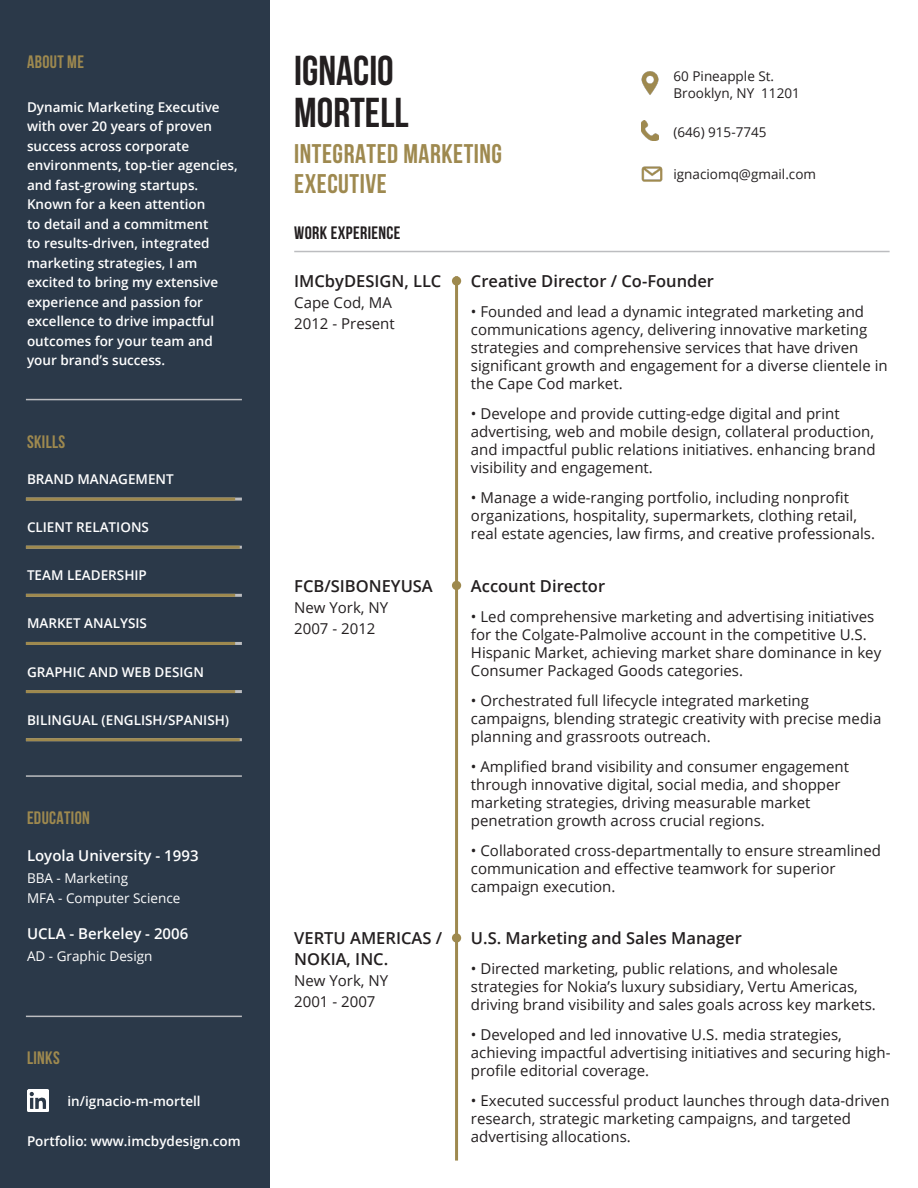
<style>
.page{position:relative;width:918px;height:1188px;background:#fff}
.page>*{position:absolute;margin:0;border:0;box-sizing:border-box;transform-origin:0 0}
.t1{font:700 41.7px "Bebas Neue";color:#231f20}
.t2{font:700 27px "Bebas Neue";letter-spacing:.02em;color:#9e894f}
.t3{font:700 18px "Bebas Neue";letter-spacing:.02em;color:#9e894f}
.t4{font:700 18px "Bebas Neue";letter-spacing:.02em;color:#231f20}
.t5{font:600 16.5px "Open Sans";color:#231f20}
.t6{font:15px/18px "Open Sans";color:#231f20}
.t7{font:600 15px "Open Sans";color:#fff}
.t8{font:600 13.5px/19.5px "Open Sans";color:#fff}
.t9{font:13.5px "Open Sans";color:#231f20}
.t10{font:13.5px "Open Sans";color:#fff}
</style>
<div class="page">
<div style="left:0;top:0;width:270px;height:1188px;background:#2b3949"></div>
<hr style="left:294px;top:251px;width:596px;height:1px;background:#bcbdc0">
<hr style="left:455px;top:276px;width:3px;height:885px;background:#9e894f">
<div style="left:452px;top:276px;width:9px;height:10px;background:#9e894e;border-radius:50%"></div>
<div style="left:452px;top:581px;width:9px;height:9px;background:#9e894e;border-radius:50%"></div>
<div style="left:452px;top:933px;width:9px;height:10px;background:#9e894e;border-radius:50%"></div>
<hr style="left:26px;top:399px;width:216px;height:1px;background:#bcbdc0">
<hr style="left:26px;top:1016px;width:216px;height:1px;background:#bcbdc0">
<hr style="left:26px;top:498px;width:216px;height:3px;background:#bcbdc0">
<hr style="left:26px;top:546px;width:216px;height:3px;background:#bcbdc0">
<hr style="left:26px;top:594px;width:216px;height:3px;background:#bcbdc0">
<hr style="left:26px;top:642px;width:216px;height:3px;background:#bcbdc0">
<hr style="left:26px;top:690px;width:216px;height:3px;background:#bcbdc0">
<hr style="left:26px;top:738px;width:216px;height:3px;background:#bcbdc0">
<hr style="left:26px;top:498px;width:209px;height:3px;background:#9e894e">
<hr style="left:26px;top:546px;width:214px;height:3px;background:#9e894e">
<hr style="left:26px;top:594px;width:209px;height:3px;background:#9e894e">
<hr style="left:26px;top:642px;width:209px;height:3px;background:#9e894e">
<hr style="left:26px;top:690px;width:209px;height:3px;background:#9e894e">
<hr style="left:26px;top:738px;width:214px;height:3px;background:#9e894e">
<img style="left:27px;top:1090px;width:21px;height:21px">
<img style="left:641px;top:71px;width:18px;height:24px">
<img style="left:641px;top:120px;width:18px;height:21px">
<img style="left:641px;top:166px;width:22px;height:16px">
<hr style="left:26px;top:775px;width:216px;height:2px;background:#bcbdc0">
<p class="t3" style="left:27px;top:51px;width:59px">ABOUT ME</p>
<p class="t8" style="left:27px;top:97px;width:212px">Dynamic Marketing Executive with over 20 years of proven success across corporate environments, top-tier agencies, and fast-growing startups.<br>Known for a keen attention<br>to detail and a commitment<br>to results-driven, integrated marketing strategies, I am excited to bring my extensive experience and passion for excellence to drive impactful outcomes for your team and your brand’s success.</p>
<p class="t3" style="left:27px;top:431px;width:40px">SKILLS</p>
<p class="t8" style="left:27px;top:469px;width:148px">BRAND MANAGEMENT</p>
<p class="t8" style="left:27px;top:517px;width:124px">CLIENT RELATIONS</p>
<p class="t8" style="left:27px;top:565px;width:121px">TEAM LEADERSHIP</p>
<p class="t8" style="left:27px;top:614px;width:122px">MARKET ANALYSIS</p>
<p class="t8" style="left:27px;top:662px;width:178px">GRAPHIC AND WEB DESIGN</p>
<p class="t8" style="left:27px;top:710px;width:204px">BILINGUAL (ENGLISH/SPANISH)</p>
<p class="t3" style="left:27px;top:808px;width:64px">EDUCATION</p>
<p class="t7" style="left:27px;top:845px;width:173px">Loyola University - 1993</p>
<p class="t10" style="left:27px;top:869px;width:103px">BBA - Marketing</p>
<p class="t10" style="left:27px;top:889px;width:155px">MFA - Computer Science</p>
<p class="t7" style="left:27px;top:923px;width:163px">UCLA - Berkeley - 2006</p>
<p class="t10" style="left:27px;top:947px;width:127px">AD - Graphic Design</p>
<p class="t3" style="left:27px;top:1048px;width:34px">LINKS</p>
<p class="t8" style="left:68px;top:1091px;width:135px">in/ignacio-m-mortell</p>
<p class="t8" style="left:27px;top:1131px;width:215px">Portfolio: www.imcbydesign.com</p>
<p class="t1" style="left:294px;top:48px;width:101px">IGNACIO</p>
<p class="t1" style="left:294px;top:90px;width:116px">MORTELL</p>
<p class="t2" style="left:294px;top:139px;width:209px">INTEGRATED MARKETING</p>
<p class="t2" style="left:294px;top:169px;width:94px">EXECUTIVE</p>
<p class="t4" style="left:294px;top:223px;width:108px">WORK EXPERIENCE</p>
<p class="t9" style="left:674px;top:67px;width:102px">60 Pineapple St.</p>
<p class="t9" style="left:674px;top:84px;width:128px">Brooklyn, NY 11201</p>
<p class="t9" style="left:674px;top:123px;width:95px">(646) 915-7745</p>
<p class="t9" style="left:674px;top:165px;width:144px">ignaciomq@gmail.com</p>
<p class="t5" style="left:294px;top:270px;width:149px">IMCbyDESIGN, LLC</p>
<p class="t6" style="left:294px;top:293px;width:99px">Cape Cod, MA</p>
<p class="t6" style="left:294px;top:314px;width:102px">2012 - Present</p>
<p class="t5" style="left:471px;top:270px;width:245px">Creative Director / Co-Founder</p>
<p class="t6" style="left:471px;top:303px;width:418px">• Founded and lead a dynamic integrated marketing and communications agency, delivering innovative marketing strategies and comprehensive services that have driven significant growth and engagement for a diverse clientele in the Cape Cod market.</p>
<p class="t6" style="left:471px;top:405px;width:406px">• Develope and provide cutting-edge digital and print advertising, web and mobile design, collateral production, and impactful public relations initiatives. enhancing brand visibility and engagement.</p>
<p class="t6" style="left:471px;top:489px;width:388px">• Manage a wide-ranging portfolio, including nonprofit organizations, hospitality, supermarkets, clothing retail,</p>
<p class="t6" style="left:471px;top:525px;width:406px">real estate agencies, law firms, and creative professionals.</p>
<p class="t5" style="left:294px;top:574px;width:140px">FCB/SIBONEYUSA</p>
<p class="t6" style="left:294px;top:598px;width:96px">New York, NY</p>
<p class="t6" style="left:294px;top:619px;width:83px">2007 - 2012</p>
<p class="t5" style="left:471px;top:574px;width:136px">Account Director</p>
<p class="t6" style="left:471px;top:607px;width:412px">• Led comprehensive marketing and advertising initiatives for the Colgate-Palmolive account in the competitive U.S.<br>Hispanic Market, achieving market share dominance in key Consumer Packaged Goods categories.</p>
<p class="t6" style="left:471px;top:691px;width:412px">• Orchestrated full lifecycle integrated marketing campaigns, blending strategic creativity with precise media planning and grassroots outreach.</p>
<p class="t6" style="left:471px;top:757px;width:380px">• Amplified brand visibility and consumer engagement through innovative digital, social media, and shopper marketing strategies, driving measurable market penetration growth across crucial regions.</p>
<p class="t6" style="left:471px;top:841px;width:412px">• Collaborated cross-departmentally to ensure streamlined communication and effective teamwork for superior campaign execution.</p>
<p class="t5" style="left:294px;top:927px;width:149px">VERTU AMERICAS /</p>
<p class="t5" style="left:294px;top:948px;width:96px">NOKIA, INC.</p>
<p class="t6" style="left:294px;top:971px;width:96px">New York, NY</p>
<p class="t6" style="left:294px;top:992px;width:83px">2001 - 2007</p>
<p class="t5" style="left:471px;top:927px;width:272px">U.S. Marketing and Sales Manager</p>
<p class="t6" style="left:471px;top:960px;width:406px">• Directed marketing, public relations, and wholesale strategies for Nokia’s luxury subsidiary, Vertu Americas, driving brand visibility and sales goals across key markets.</p>
<p class="t6" style="left:471px;top:1026px;width:421px">• Developed and led innovative U.S. media strategies, achieving impactful advertising initiatives and securing high&shy;profile editorial coverage.</p>
<p class="t6" style="left:471px;top:1092px;width:420px">• Executed successful product launches through data-driven research, strategic marketing campaigns, and targeted advertising allocations.</p>
</div>
